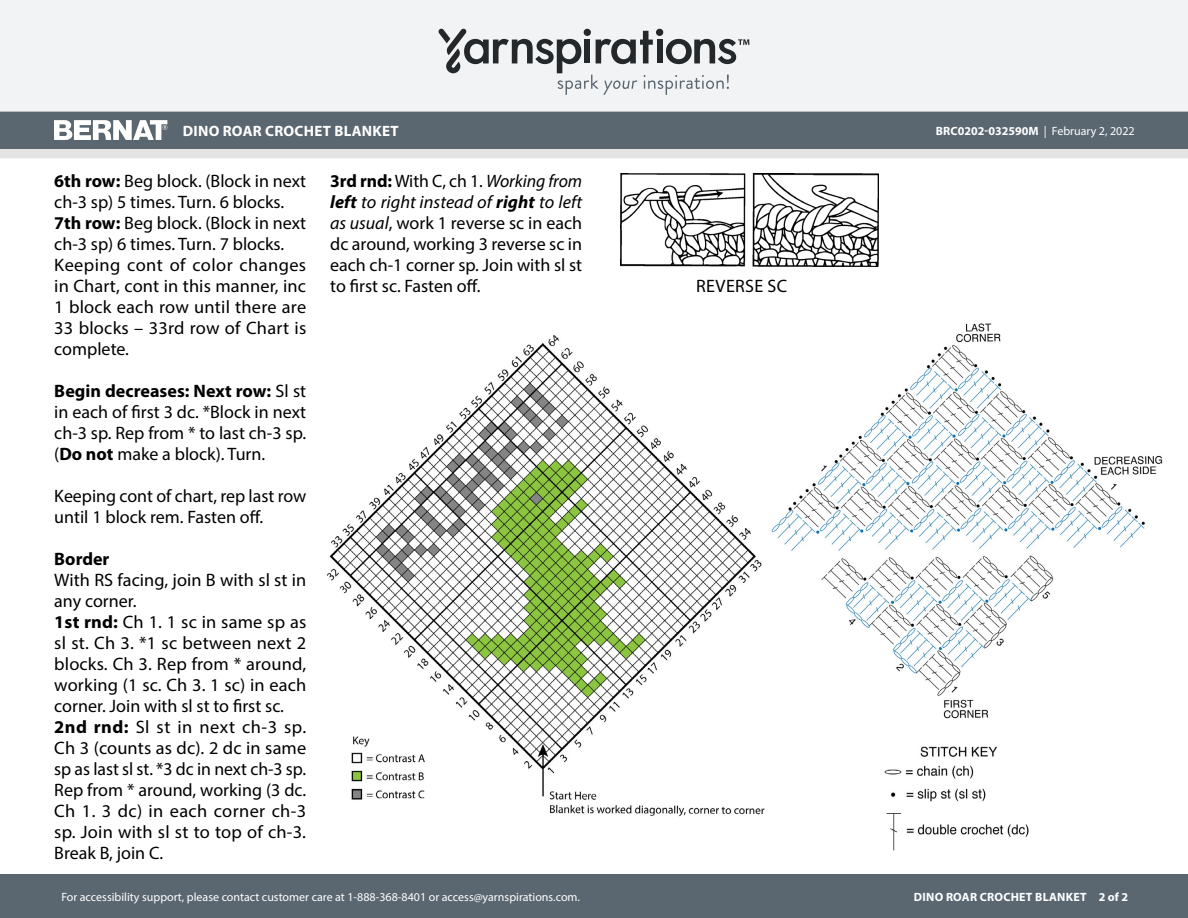
<style>
.page{position:relative;width:1188px;height:918px;background:#fff}
.page>*{position:absolute;margin:0;border:0;box-sizing:border-box;transform-origin:0 0}
.Body_-__Auto_Style_w{font:18px/21px "Myriad Pro";color:#000;text-align:justify}
.Diagram___Schematic{font:18px "Myriad Pro";letter-spacing:.02em;color:#000}
.Body_-__Auto_Style_w-2{font:700 18px "Myriad Pro";color:#000}
.t1{font:700 15px "Myriad Pro";letter-spacing:.02em;color:#fff}
.t2{font:12px "Myriad Pro";color:#fff}
.t3{font:700 12px "Myriad Pro";color:#fff}
.t4{font:700 12px "Myriad Pro";letter-spacing:.02em;color:#fff}
.s1{font-weight:400}
.s2{font-weight:700}
.s3{font-style:italic}
.s4{font-weight:700;font-style:italic}
</style>
<div class="page">
<div style="left:0;top:875px;width:1188px;height:43px;background:#5a6670"></div>
<div style="left:0;top:149px;width:1188px;height:9px;background:#e4e3e3"></div>
<div style="left:0;top:111px;width:1188px;height:38px;background:#5a6670"></div>
<div style="left:0;top:0;width:1188px;height:112px;background:#f2f3f4"></div>
<svg style="left:438px;top:29px;width:311px;height:66px"></svg>
<svg style="left:54px;top:120px;width:113px;height:20px"></svg>
<img style="left:327px;top:335px;width:438px;height:482px">
<img style="left:620px;top:173px;width:258px;height:93px">
<img style="left:884px;top:746px;width:145px;height:105px">
<img style="left:763px;top:323px;width:400px;height:401px">
<p class="t1" style="left:183px;top:121px;width:217px">DINO ROAR CROCHET BLANKET</p>
<p class="t3" style="left:936px;top:123px;width:201px">BRC0202-032590M <span class="s1">| February 2, 2022</span></p>
<p class="Body_-__Auto_Style_w" style="left:54px;top:170px;width:253px"><span class="s2">6th row:</span> Beg block. (Block in next ch-3 sp) 5 times. Turn. 6 blocks.</p>
<p class="Body_-__Auto_Style_w" style="left:54px;top:212px;width:253px"><span class="s2">7th row:</span> Beg block. (Block in next ch-3 sp) 6 times. Turn. 7 blocks.</p>
<p class="Body_-__Auto_Style_w" style="left:54px;top:254px;width:254px">Keeping cont of color changes in Chart, cont in this manner, inc 1 block each row until there are 33 blocks – 33rd row of Chart is complete.</p>
<p class="Body_-__Auto_Style_w" style="left:54px;top:380px;width:253px"><span class="s2">Begin decreases: Next row:</span> Sl st in each of first 3 dc. *Block in next ch-3 sp. Rep from * to last ch-3 sp. (<span class="s2">Do not</span> make a block). Turn.</p>
<p class="Body_-__Auto_Style_w" style="left:54px;top:485px;width:254px">Keeping cont of chart, rep last row until 1 block rem. Fasten off.</p>
<p class="Body_-__Auto_Style_w-2" style="left:54px;top:547px;width:57px">Border</p>
<p class="Body_-__Auto_Style_w" style="left:54px;top:569px;width:254px">With RS facing, join B with sl st in any corner.</p>
<p class="Body_-__Auto_Style_w" style="left:54px;top:611px;width:254px"><span class="s2">1st rnd:</span> Ch 1. 1 sc in same sp as sl st. Ch 3. *1 sc between next 2 blocks. Ch 3. Rep from * around, working (1 sc. Ch 3. 1 sc) in each corner. Join with sl st to first sc.</p>
<p class="Body_-__Auto_Style_w" style="left:54px;top:716px;width:253px"><span class="s2">2nd rnd:</span> Sl st in next ch-3 sp.<br>Ch 3 (counts as dc). 2 dc in same sp as last sl st. *3 dc in next ch-3 sp.<br>Rep from * around, working (3 dc.<br>Ch 1. 3 dc) in each corner ch-3 sp. Join with sl st to top of ch-3.<br>Break B, join C.</p>
<p class="Body_-__Auto_Style_w" style="left:330px;top:170px;width:253px"><span class="s2">3rd rnd:</span> With C, ch 1. <span class="s3">Working from </span><span class="s4">left</span> <span class="s3">to right instead of</span> <span class="s4">right</span> <span class="s3">to left as usual</span>, work 1 reverse sc in each dc around, working 3 reverse sc in each ch-1 corner sp. Join with sl st to first sc. Fasten off.</p>
<p class="Diagram___Schematic" style="left:696px;top:275px;width:93px">REVERSE SC</p>
<p class="t2" style="left:61px;top:889px;width:520px">For accessibility support, please contact customer care at 1-888-368-8401 or access@yarnspirations.com.</p>
<p class="t4" style="left:914px;top:889px;width:216px">DINO ROAR CROCHET BLANKET 2 of 2</p>
</div>
